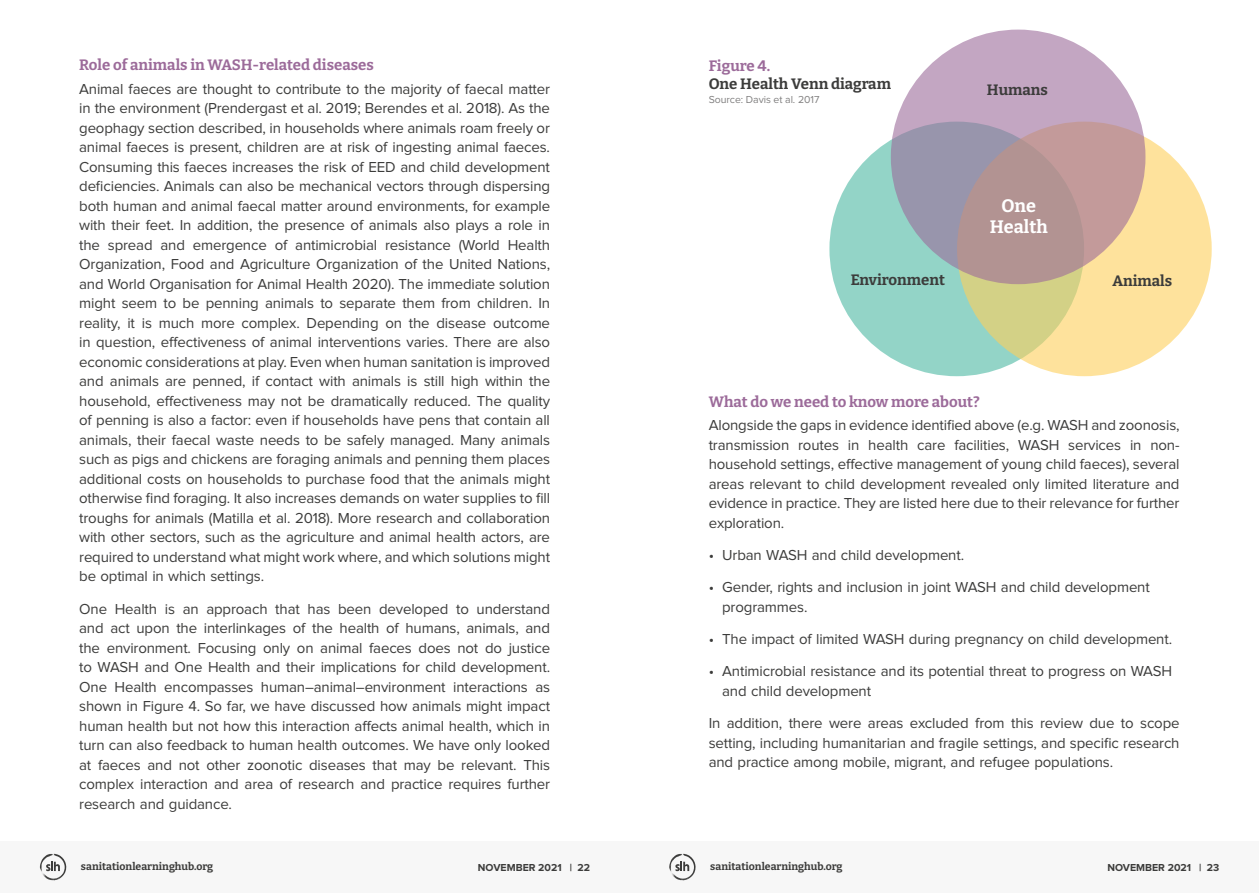
<style>
.page{position:relative;width:1259px;height:893px;background:#fff}
.page>*{position:absolute;margin:0;border:0;box-sizing:border-box;transform-origin:0 0}
.t1{font:700 18px/21.6px "Bitter";color:#fff;text-align:center}
.t2{font:15px/19.5px "Proxima Nova";letter-spacing:-.01em;color:#3c3c3b;text-align:justify}
.t3{font:700 15px "Bitter";color:#9c6b9a}
.t4{font:700 15px "Bitter";color:#3c3c3b}
.t5{font:700 10.5px "Bitter";color:#3c3c3b}
.t6{font:700 10.5px "Proxima Nova";color:#3c3c3b}
.t7{font:10.5px "Proxima Nova";letter-spacing:-.005em;color:#818080}
</style>
<div class="page">
<div style="left:829px;top:122px;width:255px;height:254px;background:#93d4c7;border-radius:50%"></div>
<svg style="left:957px;top:122px;width:254px;height:254px;background:#f4de97"></svg>
<svg style="left:891px;top:30px;width:254px;height:254px;background:#b59ba9"></svg>
<div style="left:629px;top:841px;width:630px;height:52px;background:#f7f7f7"></div>
<div style="left:0;top:841px;width:629px;height:52px;background:#f7f7f7"></div>
<svg style="left:669px;top:854px;width:26px;height:26px"></svg>
<svg style="left:40px;top:854px;width:26px;height:26px"></svg>
<p class="t3" style="left:79px;top:55px;width:296px">Role of animals in WASH-related diseases</p>
<p class="t2" style="left:79px;top:80px;width:472px">Animal faeces are thought to contribute to the majority of faecal matter in the environment (Prendergast et al. 2019; Berendes et al. 2018). As the geophagy section described, in households where animals roam freely or animal faeces is present, children are at risk of ingesting animal faeces.<br>Consuming this faeces increases the risk of EED and child development deficiencies. Animals can also be mechanical vectors through dispersing both human and animal faecal matter around environments, for example with their feet. In addition, the presence of animals also plays a role in the spread and emergence of antimicrobial resistance (World Health Organization, Food and Agriculture Organization of the United Nations, and World Organisation for Animal Health 2020). The immediate solution might seem to be penning animals to separate them from children. In reality, it is much more complex. Depending on the disease outcome in question, effectiveness of animal interventions varies. There are also economic considerations at play. Even when human sanitation is improved and animals are penned, if contact with animals is still high within the household, effectiveness may not be dramatically reduced. The quality of penning is also a factor: even if households have pens that contain all animals, their faecal waste needs to be safely managed. Many animals such as pigs and chickens are foraging animals and penning them places additional costs on households to purchase food that the animals might otherwise find foraging. It also increases demands on water supplies to fill troughs for animals (Matilla et al. 2018). More research and collaboration with other sectors, such as the agriculture and animal health actors, are required to understand what might work where, and which solutions might be optimal in which settings.</p>
<p class="t2" style="left:79px;top:599px;width:472px">One Health is an approach that has been developed to understand and act upon the interlinkages of the health of humans, animals, and the environment. Focusing only on animal faeces does not do justice to WASH and One Health and their implications for child development.<br>One Health encompasses human–animal–environment interactions as shown in Figure 4. So far, we have discussed how animals might impact human health but not how this interaction affects animal health, which in turn can also feedback to human health outcomes. We have only looked at faeces and not other zoonotic diseases that may be relevant. This complex interaction and area of research and practice requires further research and guidance.</p>
<p class="t3" style="left:708px;top:56px;width:63px">Figure 4.</p>
<p class="t4" style="left:708px;top:74px;width:184px">One Health Venn diagram</p>
<p class="t7" style="left:708px;top:94px;width:112px">Source: Davis et al. 2017</p>
<p class="t4" style="left:987px;top:80px;width:63px">Humans</p>
<p class="t1" style="left:990px;top:194px;width:59px">One<br>Health</p>
<p class="t4" style="left:850px;top:271px;width:96px">Environment</p>
<p class="t4" style="left:1112px;top:271px;width:61px">Animals</p>
<p class="t3" style="left:708px;top:392px;width:273px">What do we need to know more about?</p>
<p class="t2" style="left:708px;top:416px;width:472px">Alongside the gaps in evidence identified above (e.g. WASH and zoonosis, transmission routes in health care facilities, WASH services in non&shy;household settings, effective management of young child faeces), several areas relevant to child development revealed only limited literature and evidence in practice. They are listed here due to their relevance for further exploration.</p>
<p class="t2" style="left:708px;top:546px;width:257px">• Urban WASH and child development.</p>
<p class="t2" style="left:722px;top:578px;width:429px;text-indent:-14px">• Gender, rights and inclusion in joint WASH and child development programmes.</p>
<p class="t2" style="left:708px;top:630px;width:465px">• The impact of limited WASH during pregnancy on child development.</p>
<p class="t2" style="left:722px;top:662px;width:451px;text-indent:-14px">• Antimicrobial resistance and its potential threat to progress on WASH and child development</p>
<p class="t2" style="left:708px;top:714px;width:472px">In addition, there were areas excluded from this review due to scope setting, including humanitarian and fragile settings, and specific research and practice among mobile, migrant, and refugee populations.</p>
<p class="t5" style="left:81px;top:859px;width:134px">sanitationlearninghub.org</p>
<p class="t6" style="left:478px;top:863px;width:114px">NOVEMBER 2021 | 22</p>
<p class="t5" style="left:710px;top:859px;width:134px">sanitationlearninghub.org</p>
<p class="t6" style="left:1107px;top:863px;width:113px">NOVEMBER 2021 | 23</p>
</div>
